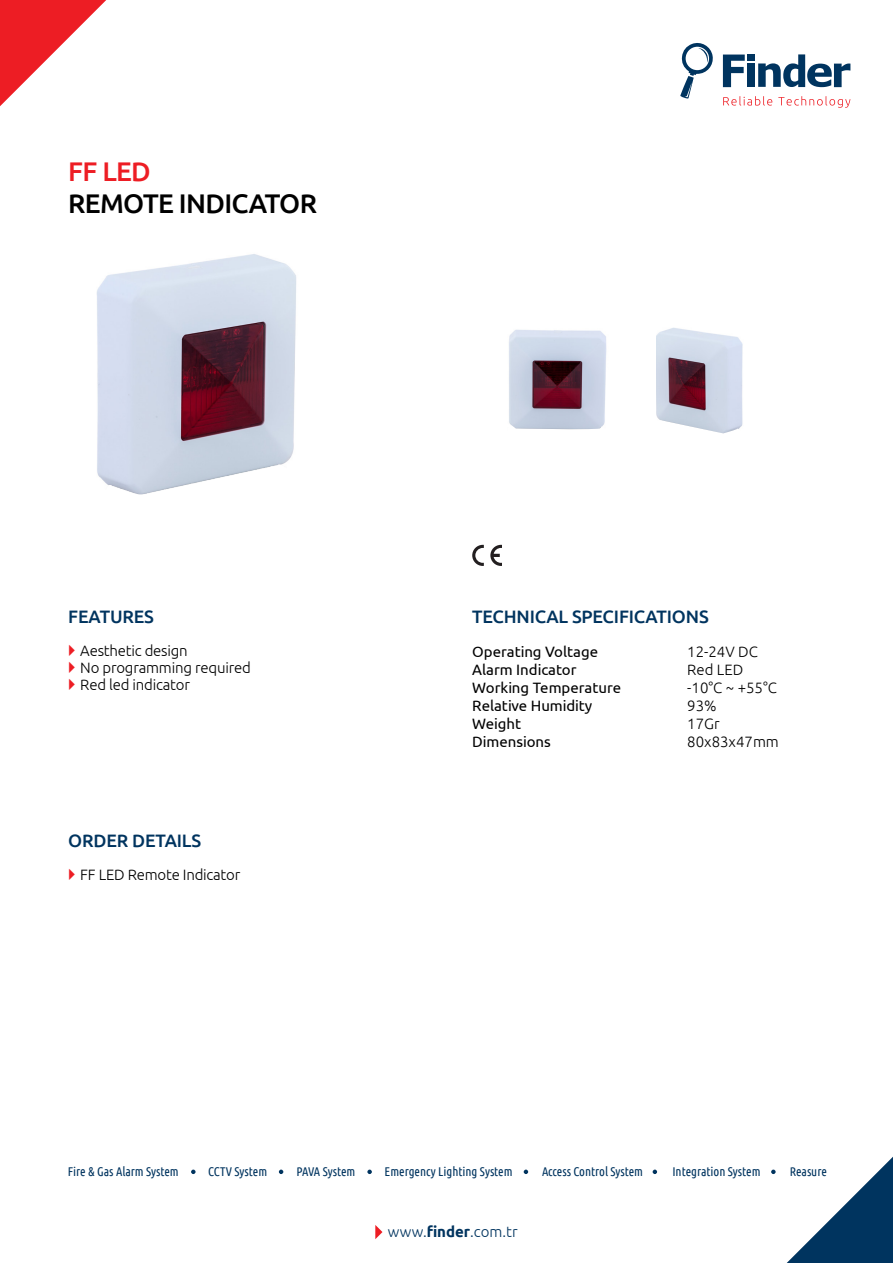
<style>
.page{position:relative;width:893px;height:1263px;background:#fff}
.page>*{position:absolute;margin:0;border:0;box-sizing:border-box;transform-origin:0 0}
.t1{font:500 27px "Ubuntu";letter-spacing:-.025em;color:#000}
.t2{font:500 27px "Ubuntu";color:#ed1d24}
.t3{font:500 18px "Ubuntu";letter-spacing:-.01em;color:#00345f}
.t4{font:300 15px/18px "Ubuntu";letter-spacing:-.015em;color:#000}
.t5{font:15px/18px "Ubuntu";color:#000}
.t6{font:300 15px "Ubuntu";color:#00345f}
.t7{font:12.6px "Ubuntu Condensed";letter-spacing:-.005em;color:#00345f}
.s1{color:#ed1d24}
.s2{font-weight:700}
</style>
<div class="page">
<svg style="left:0;top:0;width:106px;height:106px"></svg>
<svg style="left:787px;top:1157px;width:106px;height:106px"></svg>
<svg style="left:375px;top:1225px;width:7px;height:14px"></svg>
<svg style="left:723px;top:55px;width:22px;height:32px"></svg>
<div style="left:747px;top:55px;width:8px;height:6px;background:#00345f"></div>
<div style="left:747px;top:64px;width:8px;height:23px;background:#00345f"></div>
<svg style="left:758px;top:54px;width:92px;height:33px"></svg>
<svg style="left:680px;top:43px;width:33px;height:56px"></svg>
<svg style="left:723px;top:96px;width:49px;height:10px"></svg>
<svg style="left:778px;top:96px;width:72px;height:12px"></svg>
<svg style="left:191px;top:1169px;width:5px;height:5px"></svg>
<svg style="left:279px;top:1169px;width:4px;height:5px"></svg>
<svg style="left:367px;top:1169px;width:5px;height:5px"></svg>
<svg style="left:524px;top:1169px;width:4px;height:5px"></svg>
<svg style="left:653px;top:1169px;width:4px;height:5px"></svg>
<svg style="left:771px;top:1169px;width:5px;height:5px"></svg>
<svg style="left:472px;top:545px;width:12px;height:21px"></svg>
<svg style="left:490px;top:545px;width:12px;height:21px"></svg>
<img style="left:97px;top:254px;width:199px;height:241px">
<img style="left:656px;top:327px;width:87px;height:93px">
<svg style="left:661px;top:420px;width:82px;height:14px"></svg>
<img style="left:509px;top:329px;width:98px;height:96px">
<svg style="left:511px;top:425px;width:92px;height:5px"></svg>
<h1 class="t2" style="left:68px;top:154px;width:84px">FF LED</h1>
<h1 class="t1" style="left:68px;top:187px;width:250px">REMOTE INDICATOR</h1>
<p class="t3" style="left:68px;top:606px;width:87px">FEATURES</p>
<p class="t3" style="left:472px;top:606px;width:238px">TECHNICAL SPECIFICATIONS</p>
<p class="t4" style="left:63px;top:641px;width:127px"><span class="s1">✔</span>Aesthetic design</p>
<p class="t4" style="left:63px;top:658px;width:190px"><span class="s1">✔</span>No programming required</p>
<p class="t4" style="left:63px;top:675px;width:129px"><span class="s1">✔</span>Red led indicator</p>
<p class="t3" style="left:68px;top:829px;width:134px">ORDER DETAILS</p>
<p class="t4" style="left:63px;top:865px;width:179px"><span class="s1">✔</span>FF LED Remote Indicator</p>
<p class="t5" style="left:472px;top:642px;width:151px">Operating Voltage<br>Alarm Indicator<br>Working Temperature<br>Relative Humidity<br>Weight<br>Dimensions</p>
<p class="t4" style="left:687px;top:642px;width:93px">12-24V DC<br>Red LED -10°C ~ +55°C<br>93%<br>17Gr<br>80x83x47mm</p>
<p class="t7" style="left:68px;top:1163px;width:112px">Fire &amp; Gas Alarm System</p>
<p class="t7" style="left:208px;top:1163px;width:61px">CCTV System</p>
<p class="t7" style="left:296px;top:1163px;width:60px">PAVA System</p>
<p class="t7" style="left:385px;top:1163px;width:129px">Emergency Lighting System</p>
<p class="t7" style="left:542px;top:1163px;width:103px">Access Control System</p>
<p class="t7" style="left:672px;top:1163px;width:90px">Integration System</p>
<p class="t7" style="left:790px;top:1163px;width:39px">Reasure</p>
<p class="t6" style="left:388px;top:1222px;width:131px">www.<span class="s2">finder</span>.com.tr</p>
</div>
